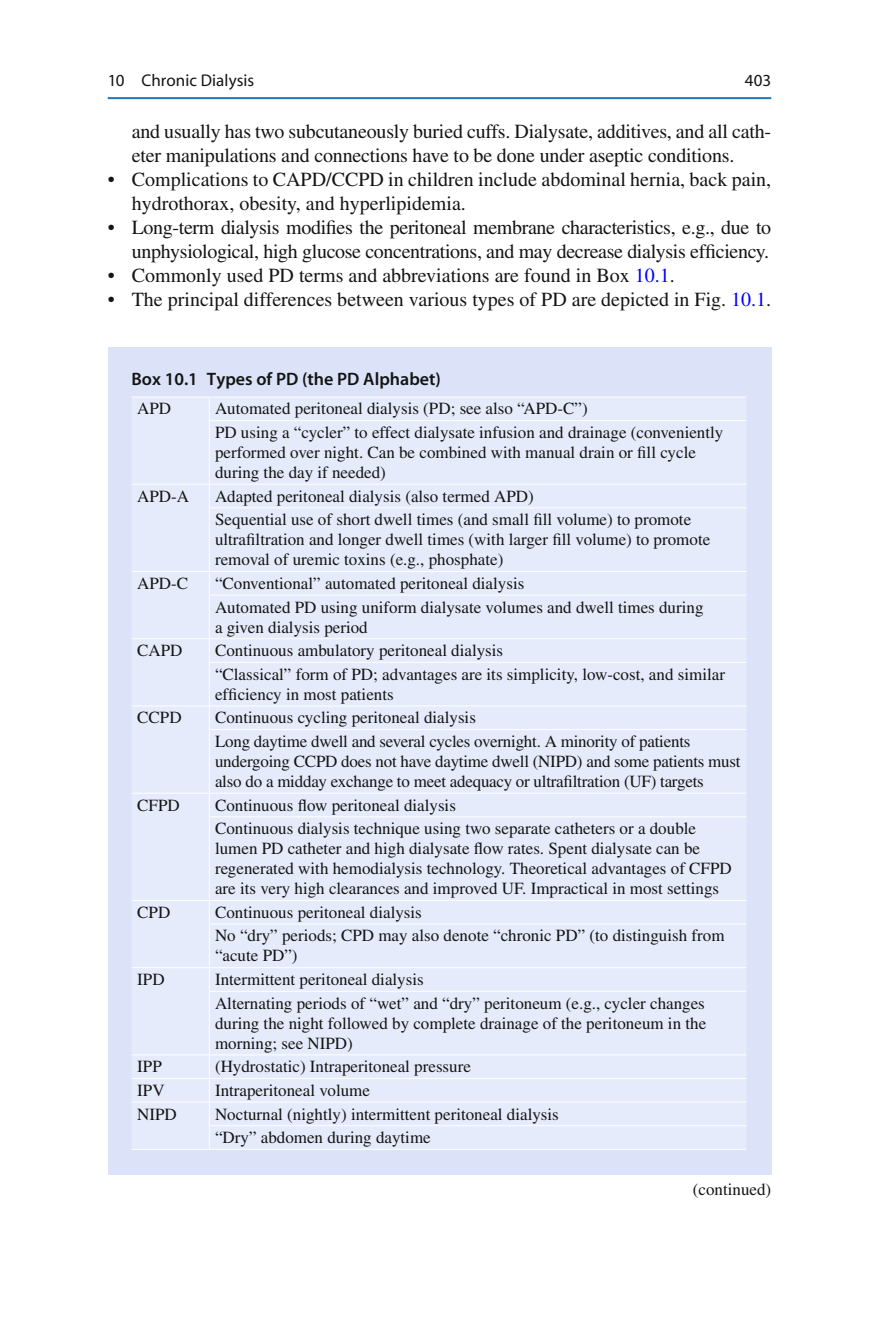
<style>
.page{position:relative;width:879px;height:1333px;background:#fff}
.page>*{position:absolute;margin:0;border:0;box-sizing:border-box;transform-origin:0 0}
.t1{font:20px/24px "Times";letter-spacing:-.01em;color:#131413}
.t2{font:600 18px "Myriad";color:#131413}
.t3{font:17px/23.6px "Times";color:#131413}
.t4{font:17px "Myriad";letter-spacing:.005em;color:#131413}
.s1{color:#00f}
</style>
<div class="page">
<hr style="left:108px;top:97px;width:663px;height:2px;background:#1f77b9">
<div style="left:108px;top:347px;width:663px;height:827px;background:#dce3f8"></div>
<div style="left:132px;top:397px;width:614px;height:751px;background:#e5ebfa"></div>
<hr style="left:132px;top:396px;width:614px;height:1px;background:#fff">
<svg style="left:209px;top:397px;width:1px;height:23px"></svg>
<hr style="left:209px;top:420px;width:537px;height:1px;background:#fff">
<hr style="left:209px;top:421px;width:1px;height:63px;background:#fff">
<hr style="left:132px;top:484px;width:614px;height:1px;background:#fff">
<svg style="left:209px;top:485px;width:1px;height:22px"></svg>
<hr style="left:209px;top:507px;width:537px;height:1px;background:#fff">
<hr style="left:209px;top:508px;width:1px;height:63px;background:#fff">
<hr style="left:132px;top:571px;width:614px;height:1px;background:#fff">
<svg style="left:209px;top:572px;width:1px;height:22px"></svg>
<hr style="left:209px;top:594px;width:537px;height:1px;background:#fff">
<hr style="left:209px;top:595px;width:1px;height:43px;background:#fff">
<hr style="left:132px;top:638px;width:614px;height:1px;background:#fff">
<svg style="left:209px;top:639px;width:1px;height:22px"></svg>
<hr style="left:209px;top:661px;width:537px;height:1px;background:#fff">
<hr style="left:209px;top:662px;width:1px;height:43px;background:#fff">
<hr style="left:132px;top:705px;width:614px;height:1px;background:#fff">
<svg style="left:209px;top:706px;width:1px;height:23px"></svg>
<hr style="left:209px;top:729px;width:537px;height:1px;background:#fff">
<hr style="left:209px;top:730px;width:1px;height:62px;background:#fff">
<hr style="left:132px;top:792px;width:614px;height:1px;background:#fff">
<svg style="left:209px;top:793px;width:1px;height:23px"></svg>
<hr style="left:209px;top:816px;width:537px;height:1px;background:#fff">
<hr style="left:209px;top:817px;width:1px;height:82px;background:#fff">
<hr style="left:132px;top:899px;width:614px;height:1px;background:#fff">
<svg style="left:209px;top:900px;width:1px;height:23px"></svg>
<hr style="left:209px;top:923px;width:537px;height:1px;background:#fff">
<hr style="left:209px;top:924px;width:1px;height:43px;background:#fff">
<hr style="left:132px;top:967px;width:614px;height:1px;background:#fff">
<svg style="left:209px;top:968px;width:1px;height:22px"></svg>
<hr style="left:209px;top:990px;width:537px;height:1px;background:#fff">
<hr style="left:209px;top:991px;width:1px;height:63px;background:#fff">
<hr style="left:132px;top:1054px;width:614px;height:1px;background:#fff">
<hr style="left:132px;top:1077px;width:614px;height:1px;background:#fff">
<hr style="left:132px;top:1101px;width:614px;height:1px;background:#fff">
<hr style="left:209px;top:1125px;width:537px;height:1px;background:#fff">
<svg style="left:209px;top:1055px;width:1px;height:93px"></svg>
<hr style="left:132px;top:1148px;width:614px;height:1px;background:#fff">
<p class="t4" style="left:108px;top:74px;width:148px">10 Chronic Dialysis</p>
<p class="t4" style="left:745px;top:74px;width:28px">403</p>
<p class="t1" style="left:132px;top:121px;width:641px">and usually has two subcutaneously buried cuffs. Dialysate, additives, and all cath&shy;eter manipulations and connections have to be done under aseptic conditions.</p>
<p class="t1" style="left:132px;top:169px;width:641px;text-indent:-24px">• Complications to CAPD/CCPD in children include abdominal hernia, back pain, hydrothorax, obesity, and hyperlipidemia.</p>
<p class="t1" style="left:108px;top:217px;width:665px;text-align:right">• Long-term dialysis modifies the peritoneal membrane characteristics, e.g., due to unphysiological, high glucose concentrations, and may decrease dialysis efficiency.</p>
<p class="t1" style="left:108px;top:265px;width:568px">• Commonly used PD terms and abbreviations are found in Box <span class="s1">10.1</span> .</p>
<p class="t1" style="left:108px;top:289px;width:665px">• The principal differences between various types of PD are depicted in Fig. <span class="s1">10.1</span> .</p>
<p class="t2" style="left:132px;top:371px;width:311px">Box 10.1 Types of PD (the PD Alphabet)</p>
<p class="t3" style="left:137px;top:398px;width:35px">APD</p>
<p class="t3" style="left:215px;top:398px;width:510px">Automated peritoneal dialysis (PD; see also “APD-C”)<br>PD using a “cycler” to effect dialysate infusion and drainage (conveniently</p>
<p class="t3" style="left:215px;top:444px;width:482px;line-height:20px">performed over night. Can be combined with manual drain or fill cycle during the day if needed)</p>
<p class="t3" style="left:137px;top:486px;width:53px">APD-A</p>
<p class="t3" style="left:215px;top:486px;width:478px">Adapted peritoneal dialysis (also termed APD)<br>Sequential use of short dwell times (and small fill volume) to promote</p>
<p class="t3" style="left:215px;top:531px;width:497px;line-height:20px">ultrafiltration and longer dwell times (with larger fill volume) to promote removal of uremic toxins (e.g., phosphate)</p>
<p class="t3" style="left:137px;top:573px;width:52px">APD-C</p>
<p class="t3" style="left:215px;top:573px;width:490px">“Conventional” automated peritoneal dialysis<br>Automated PD using uniform dialysate volumes and dwell times during</p>
<p class="t3" style="left:215px;top:616px;width:154px">a given dialysis period</p>
<p class="t3" style="left:137px;top:640px;width:47px">CAPD</p>
<p class="t3" style="left:215px;top:640px;width:511px">Continuous ambulatory peritoneal dialysis<br>“Classical” form of PD; advantages are its simplicity, low-cost, and similar</p>
<p class="t3" style="left:215px;top:683px;width:180px">efficiency in most patients</p>
<p class="t3" style="left:137px;top:707px;width:46px">CCPD</p>
<p class="t3" style="left:215px;top:707px;width:477px">Continuous cycling peritoneal dialysis<br>Long daytime dwell and several cycles overnight. A minority of patients</p>
<p class="t3" style="left:215px;top:752px;width:527px;line-height:20px">undergoing CCPD does not have daytime dwell (NIPD) and some patients must also do a midday exchange to meet adequacy or ultrafiltration (UF) targets</p>
<p class="t3" style="left:137px;top:794px;width:44px">CFPD</p>
<p class="t3" style="left:215px;top:794px;width:482px">Continuous flow peritoneal dialysis<br>Continuous dialysis technique using two separate catheters or a double</p>
<p class="t3" style="left:215px;top:840px;width:518px;line-height:20px">lumen PD catheter and high dialysate flow rates. Spent dialysate can be regenerated with hemodialysis technology. Theoretical advantages of CFPD are its very high clearances and improved UF. Impractical in most settings</p>
<p class="t3" style="left:137px;top:901px;width:35px">CPD</p>
<p class="t3" style="left:215px;top:901px;width:511px">Continuous peritoneal dialysis<br>No “dry” periods; CPD may also denote “chronic PD” (to distinguish from</p>
<p class="t3" style="left:215px;top:945px;width:84px">“acute PD”)</p>
<p class="t3" style="left:137px;top:969px;width:29px">IPD</p>
<p class="t3" style="left:215px;top:969px;width:491px">Intermittent peritoneal dialysis<br>Alternating periods of “wet” and “dry” peritoneum (e.g., cycler changes</p>
<p class="t3" style="left:215px;top:1014px;width:493px;line-height:20px">during the night followed by complete drainage of the peritoneum in the morning; see NIPD)</p>
<p class="t3" style="left:137px;top:1056px;width:26px">IPP</p>
<p class="t3" style="left:215px;top:1056px;width:257px">(Hydrostatic) Intraperitoneal pressure</p>
<p class="t3" style="left:137px;top:1079px;width:29px">IPV</p>
<p class="t3" style="left:215px;top:1079px;width:156px">Intraperitoneal volume</p>
<p class="t3" style="left:137px;top:1103px;width:41px">NIPD</p>
<p class="t3" style="left:215px;top:1103px;width:345px">Nocturnal (nightly) intermittent peritoneal dialysis “Dry” abdomen during daytime</p>
<p class="t3" style="left:693px;top:1178px;width:80px">(continued)</p>
</div>
